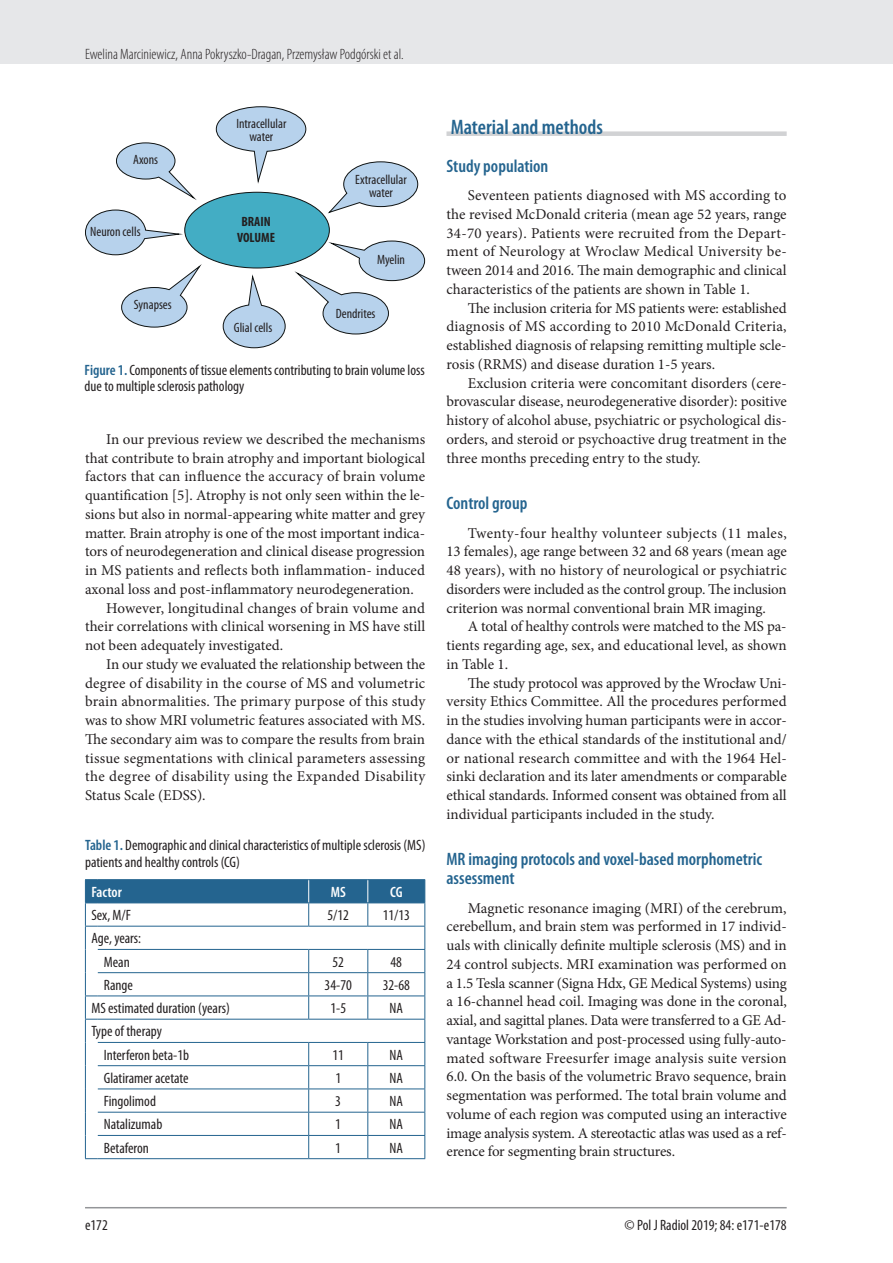
<style>
.page{position:relative;width:893px;height:1263px;background:#fff}
.page>*{position:absolute;margin:0;border:0;box-sizing:border-box;transform-origin:0 0}
.t1{font:600 condensed 21px "Myriad Pro";color:#24648f}
.t2{font:600 condensed 18px/18.8px "Myriad Pro";color:#24648f}
.t3{font:15px/18.8px "Minion Pro";color:#231f20;text-align:justify}
.t4{font:condensed 15px/16.5px "Myriad Pro";color:#231f20}
.t5{font:300 condensed 15px "Myriad Pro";color:#231f20}
.t6{font:15px "Minion Pro";letter-spacing:.025em;color:#231f20}
.t7{font:600 condensed 15px "Myriad Pro";color:#fff}
.t8{font:condensed 13.5px/13.5px "Myriad Pro";color:#231f20;text-align:center}
.t9{font:700 condensed 13.5px/16.5px "Myriad Pro";color:#231f20;text-align:center}
.s1{font-weight:600;color:#24648f}
</style>
<div class="page">
<div style="left:0;top:0;width:893px;height:64px;background:#e6e7e9"></div>
<hr style="left:85px;top:1207px;width:702px;height:1px;background:#939598">
<div style="left:446px;top:131px;width:341px;height:5px;background:#d1d2d4"></div>
<svg style="left:85px;top:879px;width:340px;height:280px"></svg>
<hr style="left:98px;top:1158px;width:211px;height:1px;background:#24648f">
<hr style="left:309px;top:1158px;width:59px;height:1px;background:#24648f">
<hr style="left:368px;top:1158px;width:57px;height:1px;background:#24648f">
<div style="left:185px;top:192px;width:144px;height:76px;background:#43adc4;border-radius:50%"></div>
<svg style="left:116px;top:142px;width:79px;height:57px"></svg>
<svg style="left:85px;top:209px;width:95px;height:47px"></svg>
<svg style="left:121px;top:264px;width:81px;height:64px"></svg>
<svg style="left:222px;top:277px;width:64px;height:71px"></svg>
<svg style="left:292px;top:240px;width:133px;height:95px"></svg>
<svg style="left:328px;top:161px;width:91px;height:53px"></svg>
<svg style="left:215px;top:106px;width:92px;height:78px"></svg>
<p class="t5" style="left:85px;top:45px;width:320px">Ewelina Marciniewicz, Anna Pokryszko-Dragan, Przemysław Podgórski et al.</p>
<p class="t8" style="left:133px;top:153px;width:26px">Axons</p>
<p class="t8" style="left:90px;top:224px;width:52px">Neuron cells</p>
<p class="t8" style="left:134px;top:298px;width:39px">Synapses</p>
<p class="t8" style="left:236px;top:116px;width:51px">Intracellular water</p>
<p class="t9" style="left:237px;top:213px;width:40px">BRAIN<br>VOLUME</p>
<p class="t8" style="left:234px;top:320px;width:40px">Glial cells</p>
<p class="t8" style="left:355px;top:172px;width:53px">Extracellular water</p>
<p class="t8" style="left:377px;top:252px;width:30px">Myelin</p>
<p class="t8" style="left:336px;top:307px;width:41px">Dendrites</p>
<p class="t4" style="left:85px;top:361px;width:342px"><span class="s1">Figure 1.</span> Components of tissue elements contributing to brain volume loss due to multiple sclerosis pathology</p>
<p class="t3" style="left:106px;top:430px;width:320px">In our previous review we described the mechanisms</p>
<p class="t3" style="left:85px;top:448px;width:342px">that contribute to brain atrophy and important biological</p>
<p class="t3" style="left:85px;top:467px;width:342px">factors that can influence the accuracy of brain volume</p>
<p class="t3" style="left:85px;top:486px;width:342px">quantification [5]. Atrophy is not only seen within the le-</p>
<p class="t3" style="left:85px;top:505px;width:342px">sions but also in normal-appearing white matter and grey</p>
<p class="t3" style="left:85px;top:523px;width:342px">matter. Brain atrophy is one of the most important indica-</p>
<p class="t3" style="left:85px;top:542px;width:342px">tors of neurodegeneration and clinical disease progression</p>
<p class="t3" style="left:85px;top:561px;width:342px">in MS patients and reflects both inflammation- induced</p>
<p class="t3" style="left:85px;top:580px;width:330px">axonal loss and post-inflammatory neurodegeneration.</p>
<p class="t3" style="left:106px;top:598px;width:320px">However, longitudinal changes of brain volume and</p>
<p class="t3" style="left:85px;top:617px;width:342px">their correlations with clinical worsening in MS have still</p>
<p class="t3" style="left:85px;top:636px;width:200px">not been adequately investigated.</p>
<p class="t3" style="left:106px;top:655px;width:320px">In our study we evaluated the relationship between the</p>
<p class="t3" style="left:85px;top:673px;width:342px">degree of disability in the course of MS and volumetric</p>
<p class="t3" style="left:85px;top:692px;width:342px">brain abnormalities. The primary purpose of this study</p>
<p class="t3" style="left:85px;top:711px;width:342px">was to show MRI volumetric features associated with MS.</p>
<p class="t3" style="left:85px;top:730px;width:342px">The secondary aim was to compare the results from brain</p>
<p class="t3" style="left:85px;top:748px;width:342px">tissue segmentations with clinical parameters assessing</p>
<p class="t6" style="left:85px;top:766px;width:342px">the degree of disability using the Expanded Disability</p>
<p class="t3" style="left:85px;top:786px;width:122px">Status Scale (EDSS).</p>
<p class="t4" style="left:85px;top:837px;width:342px"><span class="s1">Table 1.</span> Demographic and clinical characteristics of multiple sclerosis (MS) patients and healthy controls (CG)</p>
<p class="t7" style="left:91px;top:883px;width:32px">Factor</p>
<p class="t7" style="left:331px;top:883px;width:16px">MS</p>
<p class="t7" style="left:390px;top:883px;width:14px">CG</p>
<p class="t4" style="left:91px;top:907px;width:41px">Sex, M/F</p>
<p class="t4" style="left:327px;top:907px;width:23px">5/12</p>
<p class="t4" style="left:383px;top:907px;width:29px">11/13</p>
<p class="t4" style="left:91px;top:927px;width:51px;line-height:23.2px;text-align:center">Age, years:<br>Mean</p>
<p class="t4" style="left:332px;top:953px;width:13px">52</p>
<p class="t4" style="left:391px;top:953px;width:13px">48</p>
<p class="t4" style="left:104px;top:976px;width:31px">Range</p>
<p class="t4" style="left:325px;top:976px;width:29px">34-70</p>
<p class="t4" style="left:383px;top:976px;width:29px">32-68</p>
<p class="t4" style="left:91px;top:1000px;width:140px">MS estimated duration (years)</p>
<p class="t4" style="left:330px;top:1000px;width:17px">1-5</p>
<p class="t4" style="left:390px;top:1000px;width:15px">NA</p>
<p class="t4" style="left:104px;top:1020px;width:87px;line-height:23.2px;text-indent:-12px">Type of therapy<br>Interferon beta-1b</p>
<p class="t4" style="left:332px;top:1046px;width:13px">11</p>
<p class="t4" style="left:390px;top:1046px;width:15px">NA</p>
<p class="t4" style="left:104px;top:1069px;width:86px">Glatiramer acetate</p>
<p class="t4" style="left:335px;top:1069px;width:7px">1</p>
<p class="t4" style="left:390px;top:1069px;width:15px">NA</p>
<p class="t4" style="left:104px;top:1093px;width:54px">Fingolimod</p>
<p class="t4" style="left:335px;top:1093px;width:7px">3</p>
<p class="t4" style="left:389px;top:1093px;width:15px">NA</p>
<p class="t4" style="left:104px;top:1116px;width:60px">Natalizumab</p>
<p class="t4" style="left:335px;top:1116px;width:7px">1</p>
<p class="t4" style="left:389px;top:1116px;width:15px">NA</p>
<p class="t4" style="left:104px;top:1139px;width:47px">Betaferon</p>
<p class="t4" style="left:335px;top:1139px;width:7px">1</p>
<p class="t4" style="left:389px;top:1139px;width:15px">NA</p>
<h1 class="t1" style="left:451px;top:114px;width:154px">Material and methods</h1>
<p class="t2" style="left:446px;top:156px;width:103px">Study population</p>
<p class="t3" style="left:446px;top:186px;width:342px;text-indent:21px">Seventeen patients diagnosed with MS according to the revised McDonald criteria (mean age 52 years, range 34-70 years). Patients were recruited from the Depart&shy;ment of Neurology at Wroclaw Medical University be&shy;tween 2014 and 2016. The main demographic and clinical characteristics of the patients are shown in Table 1.</p>
<p class="t3" style="left:446px;top:298px;width:342px;text-indent:21px">The inclusion criteria for MS patients were: established diagnosis of MS according to 2010 McDonald Criteria, established diagnosis of relapsing remitting multiple scle&shy;rosis (RRMS) and disease duration 1-5 years.</p>
<p class="t3" style="left:446px;top:373px;width:342px;text-indent:21px">Exclusion criteria were concomitant disorders (cere&shy;brovascular disease, neurodegenerative disorder): positive history of alcohol abuse, psychiatric or psychological dis&shy;orders, and steroid or psychoactive drug treatment in the three months preceding entry to the study.</p>
<p class="t2" style="left:446px;top:493px;width:82px">Control group</p>
<p class="t3" style="left:446px;top:523px;width:342px;text-indent:21px">Twenty-four healthy volunteer subjects (11 males, 13 females), age range between 32 and 68 years (mean age 48 years), with no history of neurological or psychiatric disorders were included as the control group. The inclusion criterion was normal conventional brain MR imaging.</p>
<p class="t3" style="left:446px;top:617px;width:342px;text-indent:21px">A total of healthy controls were matched to the MS pa&shy;tients regarding age, sex, and educational level, as shown in Table 1.</p>
<p class="t3" style="left:446px;top:673px;width:342px;text-indent:21px">The study protocol was approved by the Wrocław Uni&shy;versity Ethics Committee. All the procedures performed in the studies involving human participants were in accor&shy;dance with the ethical standards of the institutional and/ or national research committee and with the 1964 Hel&shy;sinki declaration and its later amendments or comparable ethical standards. Informed consent was obtained from all individual participants included in the study.</p>
<p class="t2" style="left:446px;top:850px;width:317px">MR imaging protocols and voxel-based morphometric assessment</p>
<p class="t3" style="left:446px;top:898px;width:342px;text-indent:21px">Magnetic resonance imaging (MRI) of the cerebrum, cerebellum, and brain stem was performed in 17 individ&shy;uals with clinically definite multiple sclerosis (MS) and in 24 control subjects. MRI examination was performed on a 1.5 Tesla scanner (Signa Hdx, GE Medical Systems) using a 16-channel head coil. Imaging was done in the coronal, axial, and sagittal planes. Data were transferred to a GE Ad&shy;vantage Workstation and post-processed using fully-auto&shy;mated software Freesurfer image analysis suite version 6.0. On the basis of the volumetric Bravo sequence, brain segmentation was performed. The total brain volume and volume of each region was computed using an interactive image analysis system. A stereotactic atlas was used as a ref&shy;erence for segmenting brain structures.</p>
<p class="t4" style="left:85px;top:1216px;width:24px">e172</p>
<p class="t4" style="left:625px;top:1216px;width:164px">© Pol J Radiol 2019; 84: e171-e178</p>
</div>
